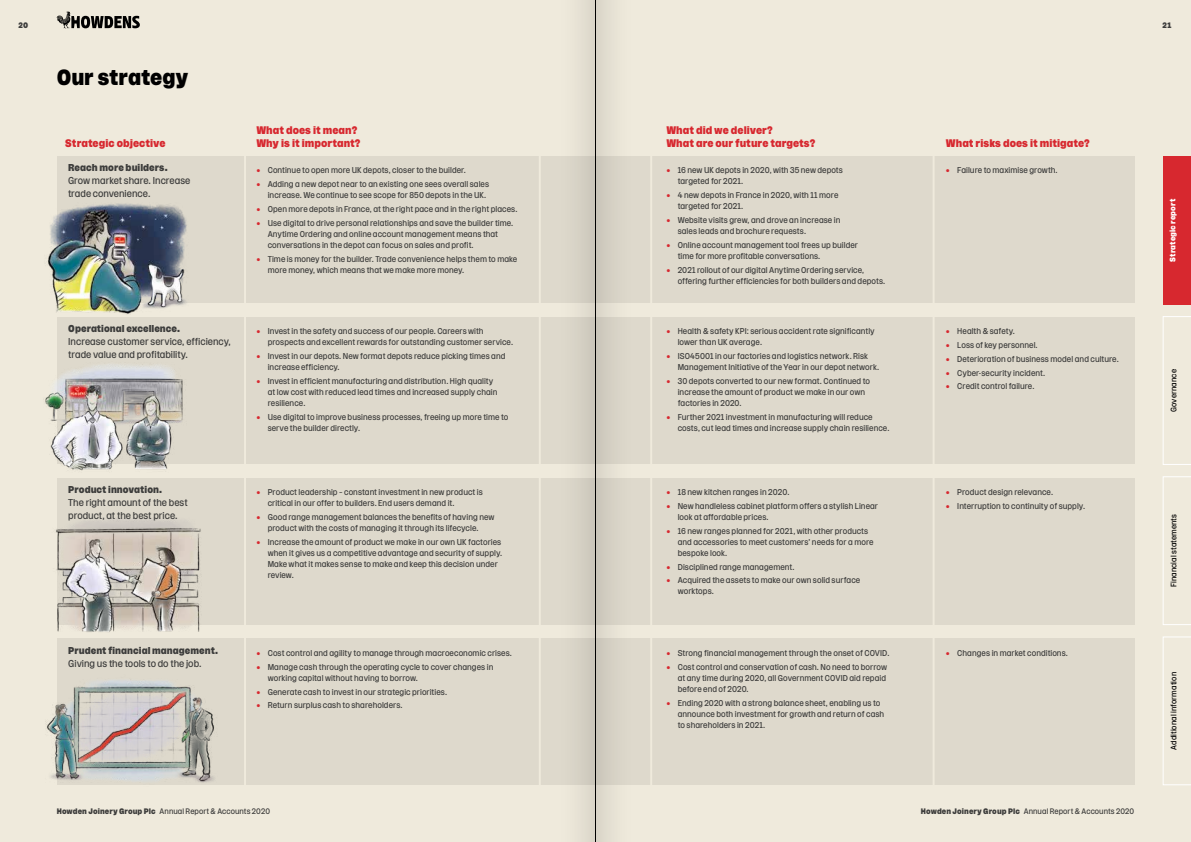
<style>
.page{position:relative;width:1191px;height:842px;background:#efeadc}
.page>*{position:absolute;margin:0;border:0;box-sizing:border-box;transform-origin:0 0}
.t1{font:900 22px "Rooster";color:#000}
.t2{font:900 11px/13px "Rooster";letter-spacing:.005em;color:#d7282f}
.t3{font:10px/13px "Rooster";color:#3c3c3b}
.t4{font:900 10px "Rooster";letter-spacing:.005em;color:#3c3c3b}
.t5{font:8.5px/11px "Rooster";letter-spacing:.005em;color:#3c3c3b}
.t6{font:8px "Rooster";letter-spacing:.01em;color:#3c3c3b}
.t7{font:8px "Rooster";letter-spacing:.01em;color:#000}
.t8{font:900 8px "Rooster";letter-spacing:.015em;color:#fff}
.t9{font:900 8px "Rooster";color:#3c3c3b}
.s1{color:#d7282f}
.s2{font-weight:900}
</style>
<div class="page">
<div style="left:57px;top:156px;width:1077px;height:147px;background:#ded9cc"></div>
<div style="left:57px;top:317px;width:1077px;height:146px;background:#ded9cc"></div>
<div style="left:57px;top:478px;width:1077px;height:146px;background:#ded9cc"></div>
<div style="left:57px;top:639px;width:1077px;height:146px;background:#ded9cc"></div>
<hr style="left:244px;top:111px;width:2px;height:680px;background:#efeadc">
<hr style="left:650px;top:111px;width:2px;height:680px;background:#efeadc">
<hr style="left:539px;top:111px;width:2px;height:680px;background:#efeadc">
<hr style="left:932px;top:111px;width:2px;height:680px;background:#efeadc">
<img style="left:45px;top:364px;width:151px;height:107px">
<img style="left:56px;top:518px;width:163px;height:114px">
<img style="left:48px;top:203px;width:139px;height:111px">
<img style="left:45px;top:680px;width:169px;height:103px">
<div style="left:1162px;top:156px;width:29px;height:149px;background:#d7282f"></div>
<svg style="left:57px;top:11px;width:83px;height:17px"></svg>
<svg style="left:1162px;top:636px;width:29px;height:149px"></svg>
<svg style="left:1162px;top:476px;width:29px;height:149px"></svg>
<svg style="left:1162px;top:316px;width:29px;height:149px"></svg>
<div style="left:595px;top:0;width:43px;height:842px;background:linear-gradient(to right,#cfcbbf,#e7e2d4)"></div>
<div style="left:553px;top:0;width:42px;height:842px;background:linear-gradient(to right,#e7e2d4,#d2cdc1)"></div>
<p class="t9" style="left:19px;top:21px;width:11px">20</p>
<p class="t9" style="left:1162px;top:21px;width:10px">21</p>
<h1 class="t1" style="left:57px;top:66px;width:133px">Our strategy</h1>
<p class="t2" style="left:65px;top:137px;width:102px">Strategic objective</p>
<p class="t2" style="left:256px;top:124px;width:106px">What does it mean?<br>Why is it important?</p>
<p class="t2" style="left:666px;top:124px;width:151px">What did we deliver?<br>What are our future targets?</p>
<p class="t2" style="left:946px;top:137px;width:145px">What risks does it mitigate?</p>
<p class="t4" style="left:68px;top:163px;width:101px">Reach more builders.</p>
<p class="t3" style="left:68px;top:174px;width:124px">Grow market share. Increase trade convenience.</p>
<p class="t5" style="left:256px;top:165px;width:211px"><span class="s1">•</span> Continue to open more UK depots, closer to the builder.</p>
<p class="t5" style="left:268px;top:179px;width:223px;text-indent:-11px"><span class="s1">•</span> Adding a new depot near to an existing one sees overall sales increase. We continue to see scope for 850 depots in the UK.</p>
<p class="t5" style="left:256px;top:203px;width:262px"><span class="s1">•</span> Open more depots in France, at the right pace and in the right places.</p>
<p class="t5" style="left:268px;top:217px;width:247px;text-indent:-11px"><span class="s1">•</span> Use digital to drive personal relationships and save the builder time.<br>Anytime Ordering and online account management means that conversations in the depot can focus on sales and profit.</p>
<p class="t5" style="left:268px;top:253px;width:251px;text-indent:-11px"><span class="s1">•</span> Time is money for the builder. Trade convenience helps them to make more money, which means that we make more money.</p>
<p class="t5" style="left:677px;top:165px;width:167px;text-indent:-11px"><span class="s1">•</span> 16 new UK depots in 2020, with 35 new depots targeted for 2021.</p>
<p class="t5" style="left:677px;top:190px;width:162px;text-indent:-11px"><span class="s1">•</span> 4 new depots in France in 2020, with 11 more targeted for 2021.</p>
<p class="t5" style="left:677px;top:214px;width:164px;text-indent:-11px"><span class="s1">•</span> Website visits grew, and drove an increase in sales leads and brochure requests.</p>
<p class="t5" style="left:677px;top:239px;width:182px;text-indent:-11px"><span class="s1">•</span> Online account management tool frees up builder time for more profitable conversations.</p>
<p class="t5" style="left:677px;top:264px;width:209px;text-indent:-11px"><span class="s1">•</span> 2021 rollout of our digital Anytime Ordering service, offering further efficiencies for both builders and depots.</p>
<p class="t5" style="left:946px;top:165px;width:113px"><span class="s1">•</span> Failure to maximise growth.</p>
<p class="t4" style="left:68px;top:323px;width:113px">Operational excellence.</p>
<p class="t3" style="left:68px;top:335px;width:164px">Increase customer service, efficiency, trade value and profitability.</p>
<p class="t5" style="left:268px;top:326px;width:247px;text-indent:-11px"><span class="s1">•</span> Invest in the safety and success of our people. Careers with prospects and excellent rewards for outstanding customer service.</p>
<p class="t5" style="left:268px;top:350px;width:239px;text-indent:-11px"><span class="s1">•</span> Invest in our depots. New format depots reduce picking times and increase efficiency.</p>
<p class="t5" style="left:268px;top:375px;width:231px;text-indent:-11px"><span class="s1">•</span> Invest in efficient manufacturing and distribution. High quality at low cost with reduced lead times and increased supply chain resilience.</p>
<p class="t5" style="left:268px;top:411px;width:242px;text-indent:-11px"><span class="s1">•</span> Use digital to improve business processes, freeing up more time to serve the builder directly.</p>
<p class="t5" style="left:677px;top:326px;width:198px;text-indent:-11px"><span class="s1">•</span> Health &amp; safety KPI: serious accident rate significantly lower than UK average.</p>
<p class="t5" style="left:677px;top:350px;width:203px;text-indent:-11px"><span class="s1">•</span> ISO45001 in our factories and logistics network. Risk<br>Management Initiative of the Year in our depot network.</p>
<p class="t5" style="left:677px;top:375px;width:194px;text-indent:-11px"><span class="s1">•</span> 30 depots converted to our new format. Continued to increase the amount of product we make in our own factories in 2020.</p>
<p class="t5" style="left:677px;top:411px;width:213px;text-indent:-11px"><span class="s1">•</span> Further 2021 investment in manufacturing will reduce costs, cut lead times and increase supply chain resilience.</p>
<p class="t5" style="left:946px;top:326px;width:71px"><span class="s1">•</span> Health &amp; safety.</p>
<p class="t5" style="left:946px;top:339px;width:93px"><span class="s1">•</span> Loss of key personnel.</p>
<p class="t5" style="left:946px;top:353px;width:174px"><span class="s1">•</span> Deterioration of business model and culture.</p>
<p class="t5" style="left:946px;top:367px;width:101px"><span class="s1">•</span> Cyber-security incident.</p>
<p class="t5" style="left:946px;top:381px;width:90px"><span class="s1">•</span> Credit control failure.</p>
<p class="t4" style="left:68px;top:484px;width:95px">Product innovation.</p>
<p class="t3" style="left:68px;top:496px;width:121px">The right amount of the best product, at the best price.</p>
<p class="t5" style="left:268px;top:486px;width:217px;text-indent:-11px"><span class="s1">•</span> Product leadership – constant investment in new product is critical in our offer to builders. End users demand it.</p>
<p class="t5" style="left:256px;top:511px;width:240px;text-align:center"><span class="s1">•</span> Good range management balances the benefits of having new product with the costs of managing it through its lifecycle.</p>
<p class="t5" style="left:268px;top:536px;width:236px;text-indent:-11px"><span class="s1">•</span> Increase the amount of product we make in our own UK factories when it gives us a competitive advantage and security of supply.<br>Make what it makes sense to make and keep this decision under review.</p>
<p class="t5" style="left:666px;top:486px;width:125px"><span class="s1">•</span> 18 new kitchen ranges in 2020.</p>
<p class="t5" style="left:677px;top:500px;width:202px;text-indent:-11px"><span class="s1">•</span> New handleless cabinet platform offers a stylish Linear look at affordable prices.</p>
<p class="t5" style="left:677px;top:525px;width:197px;text-indent:-11px"><span class="s1">•</span> 16 new ranges planned for 2021, with other products and accessories to meet customers’ needs for a more bespoke look.</p>
<p class="t5" style="left:666px;top:561px;width:130px"><span class="s1">•</span> Disciplined range management.</p>
<p class="t5" style="left:677px;top:575px;width:184px;text-indent:-11px"><span class="s1">•</span> Acquired the assets to make our own solid surface worktops.</p>
<p class="t5" style="left:946px;top:486px;width:109px"><span class="s1">•</span> Product design relevance.</p>
<p class="t5" style="left:946px;top:500px;width:141px"><span class="s1">•</span> Interruption to continuity of supply.</p>
<p class="t4" style="left:68px;top:645px;width:151px">Prudent financial management.</p>
<p class="t3" style="left:68px;top:657px;width:135px">Giving us the tools to do the job.</p>
<p class="t5" style="left:256px;top:647px;width:257px"><span class="s1">•</span> Cost control and agility to manage through macroeconomic crises.</p>
<p class="t5" style="left:268px;top:661px;width:227px;text-indent:-11px"><span class="s1">•</span> Manage cash through the operating cycle to cover changes in working capital without having to borrow.</p>
<p class="t5" style="left:256px;top:686px;width:192px"><span class="s1">•</span> Generate cash to invest in our strategic priorities.</p>
<p class="t5" style="left:256px;top:700px;width:148px"><span class="s1">•</span> Return surplus cash to shareholders.</p>
<p class="t5" style="left:666px;top:647px;width:224px"><span class="s1">•</span> Strong financial management through the onset of COVID.</p>
<p class="t5" style="left:677px;top:661px;width:211px;text-align:justify;text-indent:-11px"><span class="s1">•</span> Cost control and conservation of cash. No need to borrow at any time during 2020, all Government COVID aid repaid before end of 2020.</p>
<p class="t5" style="left:677px;top:697px;width:208px;text-indent:-11px"><span class="s1">•</span> Ending 2020 with a strong balance sheet, enabling us to announce both investment for growth and return of cash to shareholders in 2021.</p>
<p class="t5" style="left:946px;top:647px;width:123px"><span class="s1">•</span> Changes in market conditions.</p>
<p class="t6" style="left:57px;top:807px;width:215px"><span class="s2">Howden Joinery Group Plc</span> Annual Report &amp; Accounts 2020</p>
<p class="t6" style="left:921px;top:807px;width:215px"><span class="s2">Howden Joinery Group Plc</span> Annual Report &amp; Accounts 2020</p>
<p class="t8" style="left:1168px;top:262px;width:65px;rotate:-90deg">Strategic report</p>
<p class="t7" style="left:1169px;top:412px;width:44px;rotate:-90deg">Governance</p>
<p class="t7" style="left:1169px;top:587px;width:75px;rotate:-90deg">Financial statements</p>
<p class="t7" style="left:1169px;top:750px;width:79px;rotate:-90deg">Additional information</p>
</div>
